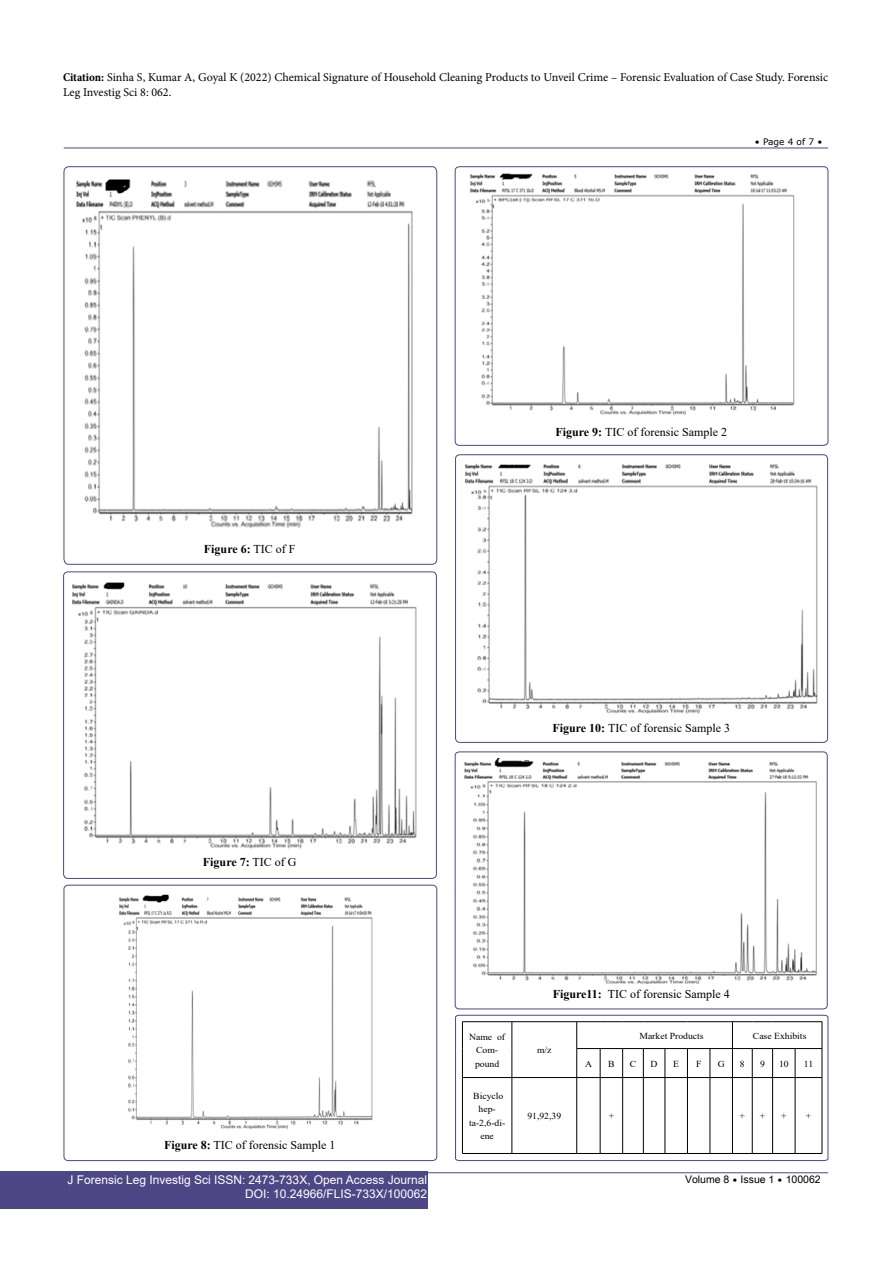
<style>
.page{position:relative;width:893px;height:1263px;background:#fff}
.page>*{position:absolute;margin:0;border:0;box-sizing:border-box;transform-origin:0 0}
.t1{font:12px/15px "Minion Pro";color:#000}
.t2{font:12px "Times New Roman";color:#000}
.t3{font:12px/14.2px "Arial";color:#fff;text-align:right}
.t4{font:700 12px "Times New Roman";color:#000}
.t5{font:10.5px "Arial Unicode MS";color:#000}
.t6{font:9.15px/13.5px "Times New Roman";color:#000;text-align:center;scale:1.06 1}
.t7{font:9px "MS Reference Sans Serif";color:#000}
.s1{font-weight:700;font-stretch:condensed}
.s2{font-weight:400}
.s3{font-weight:700}
.s4{font-family:"MS Reference Sans Serif";font-size:9px}
</style>
<div class="page">
<hr style="left:64px;top:148px;width:764px;height:1px;background:#4d4785">
<hr style="left:64px;top:1172px;width:764px;height:1px;background:#4d4785">
<div style="left:0;top:1171px;width:427px;height:38px;background:#4d4785"></div>
<div style="left:455px;top:167px;width:373px;height:279px;border:1px solid #4d4785;border-radius:4px"></div>
<svg style="left:64px;top:166px;width:373px;height:399px"></svg>
<img style="left:72px;top:175px;width:356px;height:363px">
<div style="left:63px;top:572px;width:374px;height:307px;border:1px solid #4d4785;border-radius:4px"></div>
<img style="left:72px;top:582px;width:345px;height:267px">
<div style="left:64px;top:885px;width:373px;height:276px;border:1px solid #4d4785;border-radius:4px"></div>
<img style="left:119px;top:894px;width:254px;height:236px">
<img style="left:469px;top:174px;width:326px;height:241px">
<div style="left:455px;top:455px;width:373px;height:288px;border:1px solid #4d4785;border-radius:4px"></div>
<img style="left:465px;top:463px;width:353px;height:251px">
<div style="left:455px;top:752px;width:372px;height:257px;border:1px solid #4d4785;border-radius:4px"></div>
<img style="left:464px;top:758px;width:353px;height:225px">
<svg style="left:455px;top:1015px;width:373px;height:146px"></svg>
<hr style="left:462px;top:1021px;width:50px;height:1px;background:#000">
<hr style="left:512px;top:1021px;width:65px;height:1px;background:#000">
<svg style="left:462px;top:1022px;width:1px;height:55px"></svg>
<svg style="left:512px;top:1022px;width:1px;height:55px"></svg>
<hr style="left:462px;top:1077px;width:50px;height:1px;background:#000">
<hr style="left:462px;top:1077px;width:1px;height:76px;background:#000">
<hr style="left:512px;top:1077px;width:65px;height:1px;background:#000">
<hr style="left:512px;top:1077px;width:1px;height:76px;background:#000">
<hr style="left:576px;top:1077px;width:1px;height:76px;background:#000">
<hr style="left:600px;top:1077px;width:1px;height:76px;background:#000">
<hr style="left:622px;top:1077px;width:1px;height:76px;background:#000">
<hr style="left:643px;top:1077px;width:1px;height:76px;background:#000">
<hr style="left:665px;top:1077px;width:1px;height:76px;background:#000">
<hr style="left:687px;top:1077px;width:1px;height:76px;background:#000">
<hr style="left:710px;top:1077px;width:1px;height:76px;background:#000">
<hr style="left:732px;top:1077px;width:1px;height:76px;background:#000">
<hr style="left:752px;top:1077px;width:1px;height:76px;background:#000">
<hr style="left:772px;top:1077px;width:1px;height:76px;background:#000">
<svg style="left:576px;top:1021px;width:247px;height:57px"></svg>
<hr style="left:795px;top:1077px;width:1px;height:76px;background:#000">
<hr style="left:822px;top:1077px;width:1px;height:76px;background:#000">
<hr style="left:462px;top:1153px;width:50px;height:1px;background:#000">
<hr style="left:512px;top:1153px;width:65px;height:1px;background:#000">
<svg style="left:577px;top:1153px;width:245px;height:1px"></svg>
<p class="t1" style="left:63px;top:69px;width:767px"><span class="s1">Citation:</span> Sinha S, Kumar A, Goyal K (2022) Chemical Signature of Household Cleaning Products to Unveil Crime – Forensic Evaluation of Case Study. Forensic<br>Leg Investig Sci 8: 062.</p>
<p class="t7" style="left:755px;top:136px;width:69px">• Page 4 of 7 •</p>
<p class="t4" style="left:204px;top:540px;width:93px">Figure 6: <span class="s2">TIC of F</span></p>
<p class="t4" style="left:203px;top:853px;width:95px">Figure 7: <span class="s2">TIC of G</span></p>
<p class="t2" style="left:164px;top:1137px;width:173px"><span class="s3">Figure 8:</span> TIC of forensic Sample 1</p>
<p class="t2" style="left:555px;top:423px;width:173px"><span class="s3">Figure 9:</span> TIC of forensic Sample 2</p>
<p class="t2" style="left:552px;top:719px;width:179px"><span class="s3">Figure 10:</span> TIC of forensic Sample 3</p>
<p class="t6" style="left:469px;top:1029px;width:36px">Name of<br>Com&shy;pound</p>
<p class="t6" style="left:469px;top:1089px;width:36px">Bicyclo hep&shy;ta-2,6-di&shy;ene</p>
<p class="t2" style="left:553px;top:986px;width:178px"><span class="s3">Figure11:</span> TIC of forensic Sample 4</p>
<p class="t6" style="left:537px;top:1043px;width:15px">m/z</p>
<p class="t6" style="left:639px;top:1028px;width:62px">Market Products</p>
<p class="t6" style="left:753px;top:1028px;width:52px">Case Exhibits</p>
<p class="t6" style="left:585px;top:1056px;width:8px">A</p>
<p class="t6" style="left:608px;top:1056px;width:8px">B</p>
<p class="t6" style="left:630px;top:1056px;width:8px">C</p>
<p class="t6" style="left:651px;top:1056px;width:8px">D</p>
<p class="t6" style="left:673px;top:1056px;width:7px">E</p>
<p class="t6" style="left:696px;top:1056px;width:7px">F</p>
<p class="t6" style="left:718px;top:1056px;width:8px">G</p>
<p class="t6" style="left:740px;top:1056px;width:6px">8</p>
<p class="t6" style="left:760px;top:1056px;width:6px">9</p>
<p class="t6" style="left:779px;top:1056px;width:11px">10</p>
<p class="t6" style="left:804px;top:1056px;width:10px">11</p>
<p class="t6" style="left:527px;top:1109px;width:33px">91,92,39</p>
<p class="t6" style="left:609px;top:1109px;width:7px">+</p>
<p class="t6" style="left:740px;top:1109px;width:7px">+</p>
<p class="t6" style="left:760px;top:1109px;width:7px">+</p>
<p class="t6" style="left:781px;top:1109px;width:7px">+</p>
<p class="t6" style="left:806px;top:1109px;width:7px">+</p>
<p class="t3" style="left:68px;top:1172px;width:361px">J Forensic Leg Investig Sci ISSN: 2473-733X, Open Access Journal<br>DOI: 10.24966/FLIS-733X/100062</p>
<p class="t5" style="left:685px;top:1172px;width:137px">Volume 8 <span class="s4">•</span> Issue 1 <span class="s4">•</span> 100062</p>
</div>
